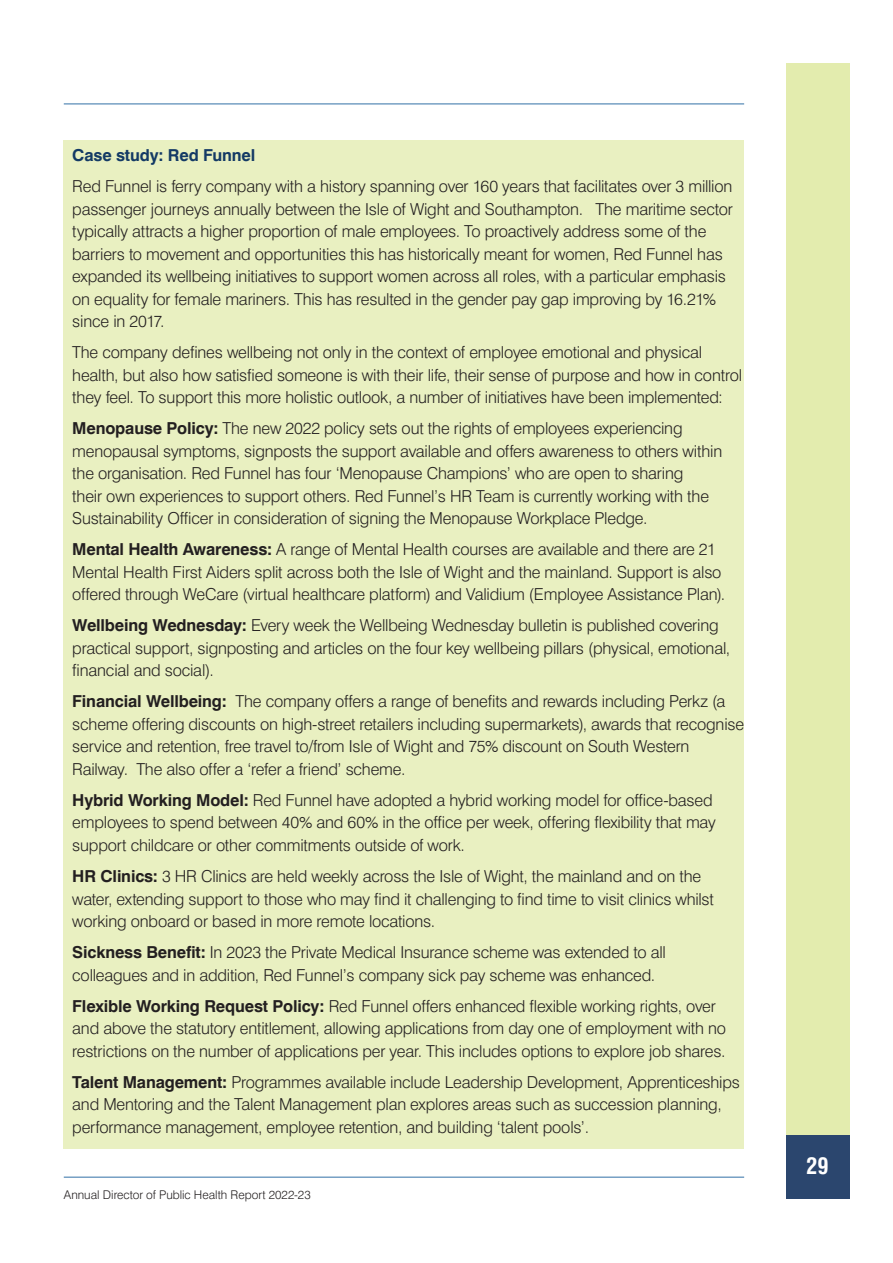
<style>
.page{position:relative;width:893px;height:1263px;background:#fff}
.page>*{position:absolute;margin:0;border:0;box-sizing:border-box;transform-origin:0 0}
.t1{font:700 condensed 22.5px "Swiss 721 BT";color:#fff}
.t2{font:300 16.5px/22.5px "Swiss 721 BT";letter-spacing:-.01em;color:#231f20}
.t3{font:700 16.5px "Swiss 721 BT";letter-spacing:-.01em;color:#143a65}
.t4{font:300 12px "Swiss 721 BT";color:#231f20}
.s1{font-weight:700}
</style>
<div class="page">
<div style="left:64px;top:140px;width:680px;height:1008px;background:#e9f0c1"></div>
<hr style="left:64px;top:103px;width:680px;height:2px;background:#76a0c4">
<div style="left:786px;top:64px;width:63px;height:1135px;background:#e3ecae"></div>
<hr style="left:64px;top:1176px;width:680px;height:2px;background:#76a0c4">
<div style="left:786px;top:1135px;width:63px;height:64px;background:#2b466e"></div>
<p class="t3" style="left:72px;top:145px;width:185px">Case study: Red Funnel</p>
<p class="t2" style="left:72px;top:175px;width:662px">Red Funnel is ferry company with a history spanning over 160 years that facilitates over 3 million passenger journeys annually between the Isle of Wight and Southampton. The maritime sector typically attracts a higher proportion of male employees. To proactively address some of the barriers to movement and opportunities this has historically meant for women, Red Funnel has expanded its wellbeing initiatives to support women across all roles, with a particular emphasis on equality for female mariners. This has resulted in the gender pay gap improving by 16.21% since in 2017.</p>
<p class="t2" style="left:72px;top:341px;width:671px">The company defines wellbeing not only in the context of employee emotional and physical health, but also how satisfied someone is with their life, their sense of purpose and how in control they feel. To support this more holistic outlook, a number of initiatives have been implemented:</p>
<p class="t2" style="left:72px;top:417px;width:651px"><span class="s1">Menopause Policy:</span> The new 2022 policy sets out the rights of employees experiencing menopausal symptoms, signposts the support available and offers awareness to others within the organisation. Red Funnel has four ‘Menopause Champions’ who are open to sharing<br>their own experiences to support others. Red Funnel’s HR Team is currently working with the Sustainability Officer in consideration of signing the Menopause Workplace Pledge.</p>
<p class="t2" style="left:72px;top:538px;width:654px"><span class="s1">Mental Health Awareness:</span> A range of Mental Health courses are available and there are 21<br>Mental Health First Aiders split across both the Isle of Wight and the mainland. Support is also offered through WeCare (virtual healthcare platform) and Validium (Employee Assistance Plan).</p>
<p class="t2" style="left:72px;top:614px;width:659px"><span class="s1">Wellbeing Wednesday:</span> Every week the Wellbeing Wednesday bulletin is published covering practical support, signposting and articles on the four key wellbeing pillars (physical, emotional, financial and social).</p>
<p class="t2" style="left:72px;top:690px;width:673px"><span class="s1">Financial Wellbeing:</span> The company offers a range of benefits and rewards including Perkz (a scheme offering discounts on high-street retailers including supermarkets), awards that recognise service and retention, free travel to/from Isle of Wight and 75% discount on South Western Railway. The also offer a ‘refer a friend’ scheme.</p>
<p class="t2" style="left:72px;top:789px;width:645px"><span class="s1">Hybrid Working Model:</span> Red Funnel have adopted a hybrid working model for office-based employees to spend between 40% and 60% in the office per week, offering flexibility that may support childcare or other commitments outside of work.</p>
<p class="t2" style="left:72px;top:865px;width:643px"><span class="s1">HR Clinics:</span> 3 HR Clinics are held weekly across the Isle of Wight, the mainland and on the water, extending support to those who may find it challenging to find time to visit clinics whilst working onboard or based in more remote locations.</p>
<p class="t2" style="left:72px;top:941px;width:595px"><span class="s1">Sickness Benefit:</span> In 2023 the Private Medical Insurance scheme was extended to all colleagues and in addition, Red Funnel’s company sick pay scheme was enhanced.</p>
<p class="t2" style="left:72px;top:994px;width:655px"><span class="s1">Flexible Working Request Policy:</span> Red Funnel offers enhanced flexible working rights, over and above the statutory entitlement, allowing applications from day one of employment with no restrictions on the number of applications per year. This includes options to explore job shares.</p>
<p class="t2" style="left:72px;top:1070px;width:669px"><span class="s1">Talent Management:</span> Programmes available include Leadership Development, Apprenticeships and Mentoring and the Talent Management plan explores areas such as succession planning, performance management, employee retention, and building ‘talent pools’.</p>
<p class="t4" style="left:64px;top:1187px;width:248px">Annual Director of Public Health Report 2022-23</p>
<p class="t1" style="left:806px;top:1152px;width:24px">29</p>
</div>
